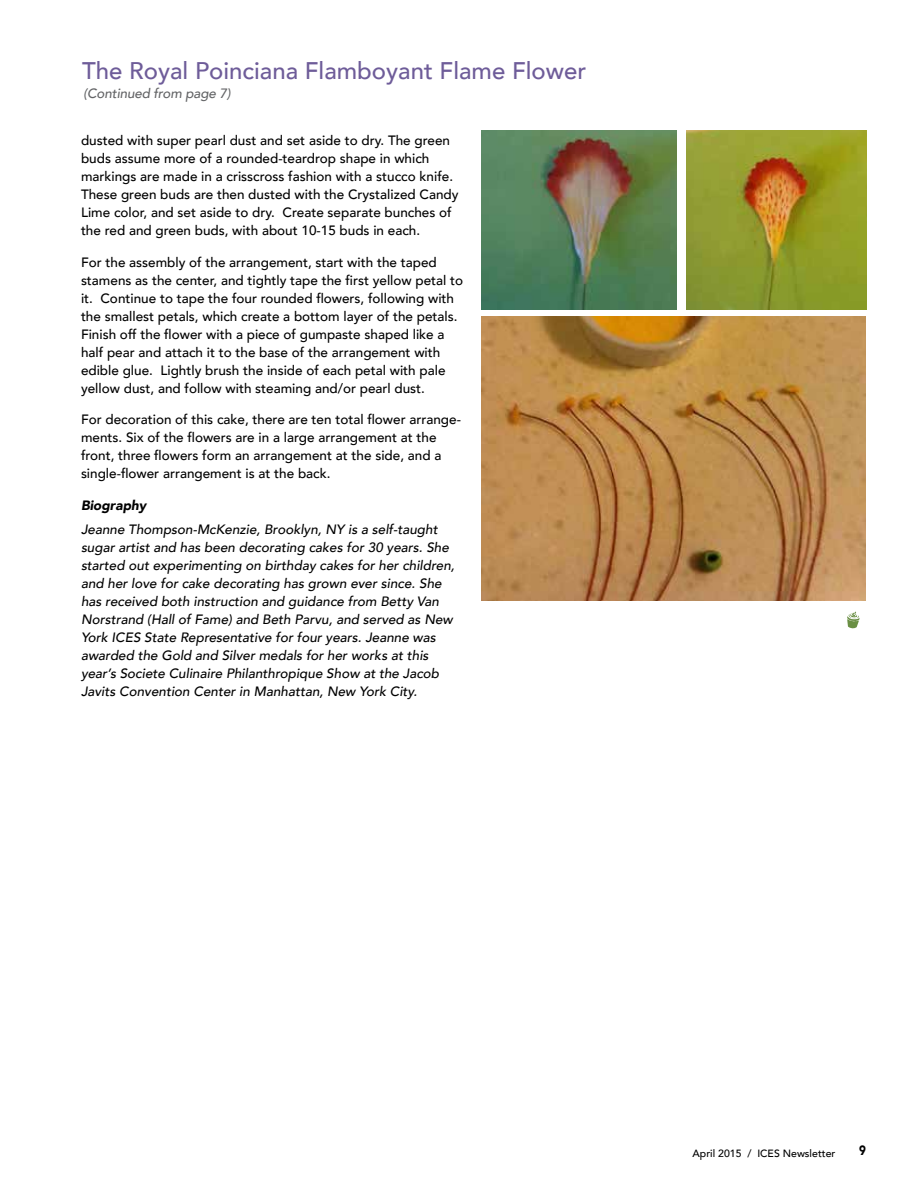
<style>
.page{position:relative;width:918px;height:1188px;background:#fff}
.page>*{position:absolute;margin:0;border:0;box-sizing:border-box;transform-origin:0 0}
.t1{font:500 24px "Avenir";color:#6e5c99}
.t2{font:500 13.5px/18px "Avenir";color:#000}
.t3{font:italic 500 13.5px/18px "Avenir";color:#000}
.t4{font:italic 500 13.5px "Avenir";letter-spacing:-.01em;color:#636466}
.t5{font:900 13.5px "Avenir";color:#000;scale:.85 1}
.t6{font:500 10.5px "Avenir";color:#000}
.s1{font-weight:900}
</style>
<div class="page">
<svg style="left:847px;top:611px;width:13px;height:18px"></svg>
<img style="left:482px;top:316px;width:384px;height:284px">
<img style="left:482px;top:130px;width:195px;height:179px">
<img style="left:687px;top:130px;width:179px;height:179px">
<p class="t1" style="left:82px;top:50px;width:506px">The Royal Poinciana Flamboyant Flame Flower</p>
<p class="t4" style="left:84px;top:85px;width:149px">(Continued from page 7)</p>
<p class="t2" style="left:81px;top:131px;width:379px">dusted with super pearl dust and set aside to dry. The green buds assume more of a rounded-teardrop shape in which markings are made in a crisscross fashion with a stucco knife.<br>These green buds are then dusted with the Crystalized Candy Lime color, and set aside to dry. Create separate bunches of the red and green buds, with about 10-15 buds in each.</p>
<p class="t2" style="left:81px;top:252px;width:384px">For the assembly of the arrangement, start with the taped stamens as the center, and tightly tape the first yellow petal to it. Continue to tape the four rounded flowers, following with the smallest petals, which create a bottom layer of the petals.<br>Finish off the flower with a piece of gumpaste shaped like a half pear and attach it to the base of the arrangement with edible glue. Lightly brush the inside of each petal with pale yellow dust, and follow with steaming and/or pearl dust.</p>
<p class="t2" style="left:81px;top:410px;width:381px">For decoration of this cake, there are ten total flower arrange&shy;ments. Six of the flowers are in a large arrangement at the front, three flowers form an arrangement at the side, and a single-flower arrangement is at the back.</p>
<p class="t3" style="left:81px;top:493px;width:358px;line-height:24.8px"><span class="s1">Biography<br></span>Jeanne Thompson-McKenzie, Brooklyn, NY is a self-taught</p>
<p class="t3" style="left:81px;top:539px;width:375px">sugar artist and has been decorating cakes for 30 years. She started out experimenting on birthday cakes for her children, and her love for cake decorating has grown ever since. She has received both instruction and guidance from Betty Van Norstrand (Hall of Fame) and Beth Parvu, and served as New York ICES State Representative for four years. Jeanne was awarded the Gold and Silver medals for her works at this year’s Societe Culinaire Philanthropique Show at the Jacob Javits Convention Center in Manhattan, New York City.</p>
<p class="t6" style="left:693px;top:1144px;width:144px">April 2015 / ICES Newsletter</p>
<p class="t5" style="left:859px;top:1139px;width:9px">9</p>
</div>
